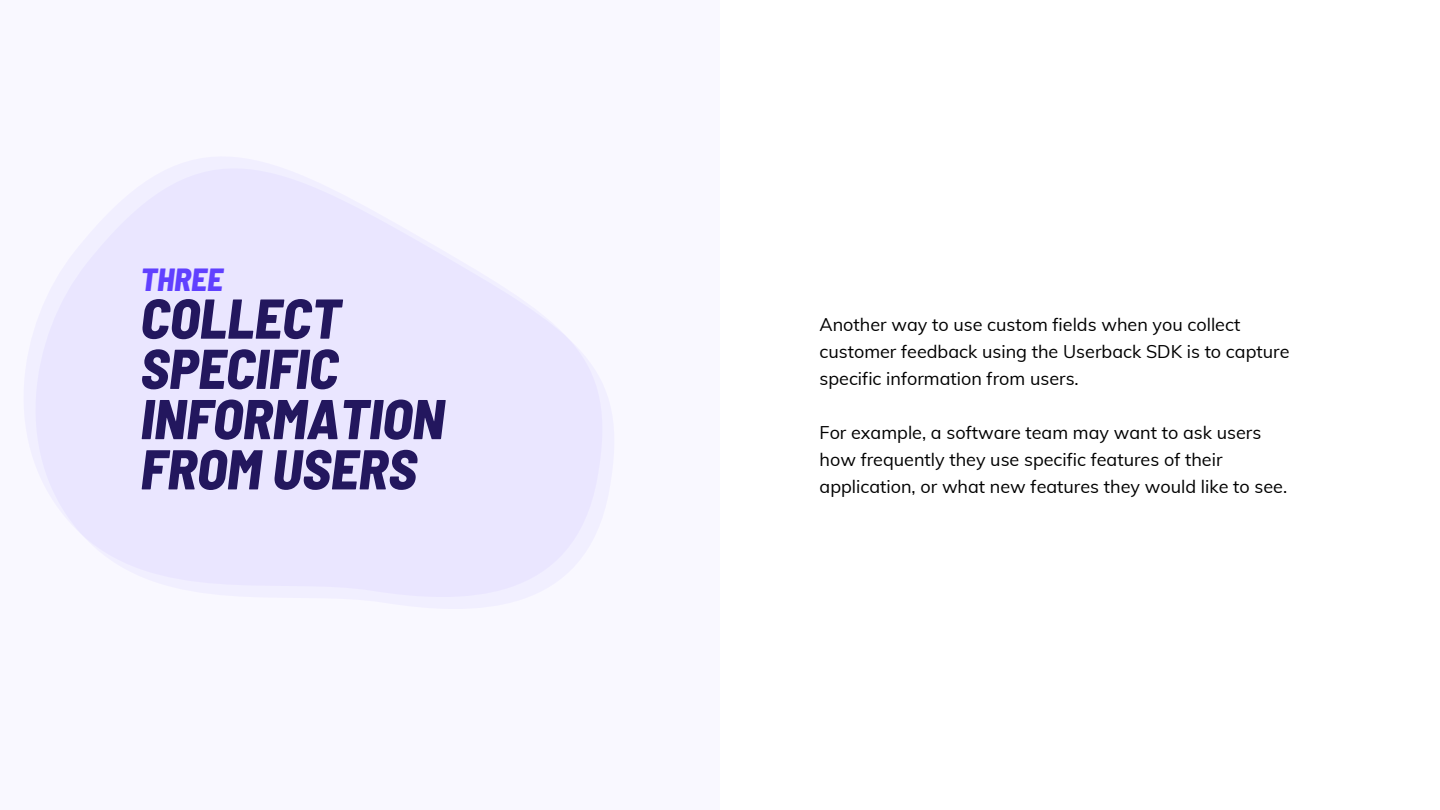
<style>
.page{position:relative;width:1440px;height:810px;background:#f9f8ff}
.page>*{position:absolute;margin:0;border:0;box-sizing:border-box;transform-origin:0 0}
.t1{font:italic 800 semi-condensed 56px/50.2px "Barlow";color:#23175e}
.t2{font:italic 800 semi-condensed 32px "Barlow";color:#6040ff}
.t3{font:18px/27px "Muli";color:#000}
</style>
<div class="page">
<div style="left:720px;top:0;width:720px;height:810px;background:#fff"></div>
<svg style="left:35px;top:168px;width:568px;height:429px;fill:#eae6ff"></svg>
<h2 class="t2" style="left:140px;top:256px;width:84px">THREE</h2>
<h1 class="t1" style="left:140px;top:290px;width:305px">COLLECT<br>SPECIFIC<br>INFORMATION<br>FROM USERS</h1>
<p class="t3" style="left:820px;top:310px;width:471px">Another way to use custom fields when you collect customer feedback using the Userback SDK is to capture specific information from users.</p>
<p class="t3" style="left:820px;top:418px;width:469px">For example, a software team may want to ask users how frequently they use specific features of their application, or what new features they would like to see.</p>
</div>
